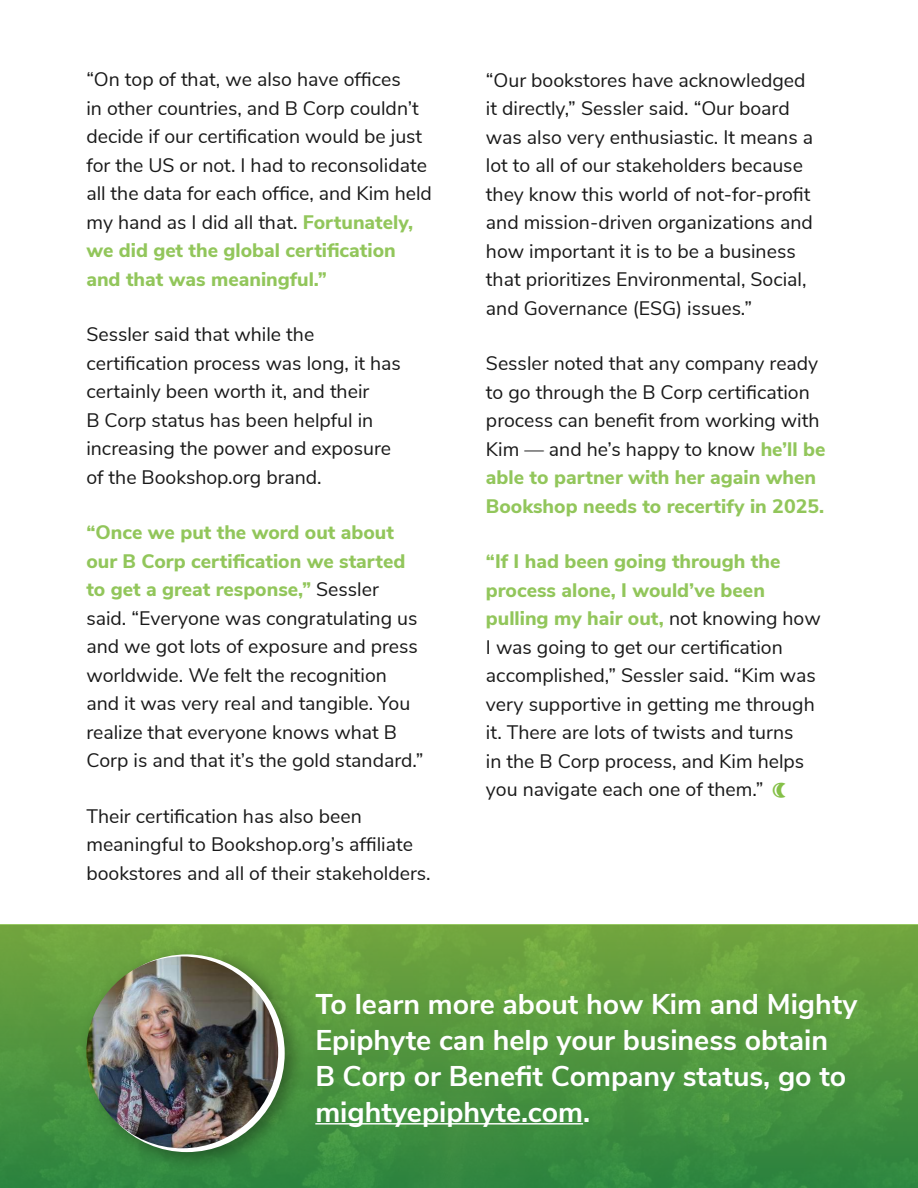
<style>
.page{position:relative;width:918px;height:1188px;background:#fff}
.page>*{position:absolute;margin:0;border:0;box-sizing:border-box;transform-origin:0 0}
.t1{font:700 28.5px/36px "Nunito Sans";color:#fff}
.t2{font:27px "Minion Pro";color:#85c048}
.t3{font:19.5px/28.5px "Nunito Sans";color:#191919}
.s1{font-weight:800;color:#92c65b}
</style>
<div class="page">
<img style="left:0;top:925px;width:918px;height:263px">
<div style="left:78px;top:944px;width:229px;height:228px;background:#000;opacity:.35"></div>
<svg style="left:89px;top:954px;width:196px;height:198px"></svg>
<img style="left:86px;top:956px;width:192px;height:192px;border-radius:96px">
<hr style="left:315px;top:1123px;width:268px;height:2px;background:#fff">
<p class="t3" style="left:86px;top:64px;width:347px">“On top of that, we also have offices<br>in other countries, and B Corp couldn’t decide if our certification would be just for the US or not. I had to reconsolidate all the data for each office, and Kim held my hand as I did all that. <span class="s1">Fortunately, we did get the global certification and that was meaningful.”</span></p>
<p class="t3" style="left:86px;top:322px;width:316px">Sessler said that while the certification process was long, it has certainly been worth it, and their<br>B Corp status has been helpful in increasing the power and exposure of the Bookshop.org brand.</p>
<p class="t3" style="left:86px;top:520px;width:339px"><span class="s1">“Once we put the word out about our B Corp certification we started to get a great response,”</span> Sessler said. “Everyone was congratulating us and we got lots of exposure and press worldwide. We felt the recognition and it was very real and tangible. You realize that everyone knows what B Corp is and that it’s the gold standard.”</p>
<p class="t3" style="left:86px;top:801px;width:346px">Their certification has also been meaningful to Bookshop.org’s affiliate bookstores and all of their stakeholders.</p>
<p class="t3" style="left:486px;top:67px;width:329px">“Our bookstores have acknowledged it directly,” Sessler said. “Our board was also very enthusiastic. It means a lot to all of our stakeholders because they know this world of not-for-profit and mission-driven organizations and how important it is to be a business that prioritizes Environmental, Social, and Governance (ESG) issues.”</p>
<p class="t3" style="left:486px;top:348px;width:341px">Sessler noted that any company ready to go through the B Corp certification process can benefit from working with Kim — and he’s happy to know <span class="s1">he’ll be able to partner with her again when Bookshop needs to recertify in 2025.</span></p>
<p class="t3" style="left:486px;top:549px;width:336px"><span class="s1">“If I had been going through the process alone, I would’ve been pulling my hair out,</span> not knowing how I was going to get our certification accomplished,” Sessler said. “Kim was very supportive in getting me through it. There are lots of twists and turns<br>in the B Corp process, and Kim helps you navigate each one of them.”</p>
<h2 class="t2" style="left:771px;top:771px;width:18px">•</h2>
<h1 class="t1" style="left:315px;top:984px;width:544px">To learn more about how Kim and Mighty Epiphyte can help your business obtain<br>B Corp or Benefit Company status, go to mightyepiphyte.com.</h1>
</div>
